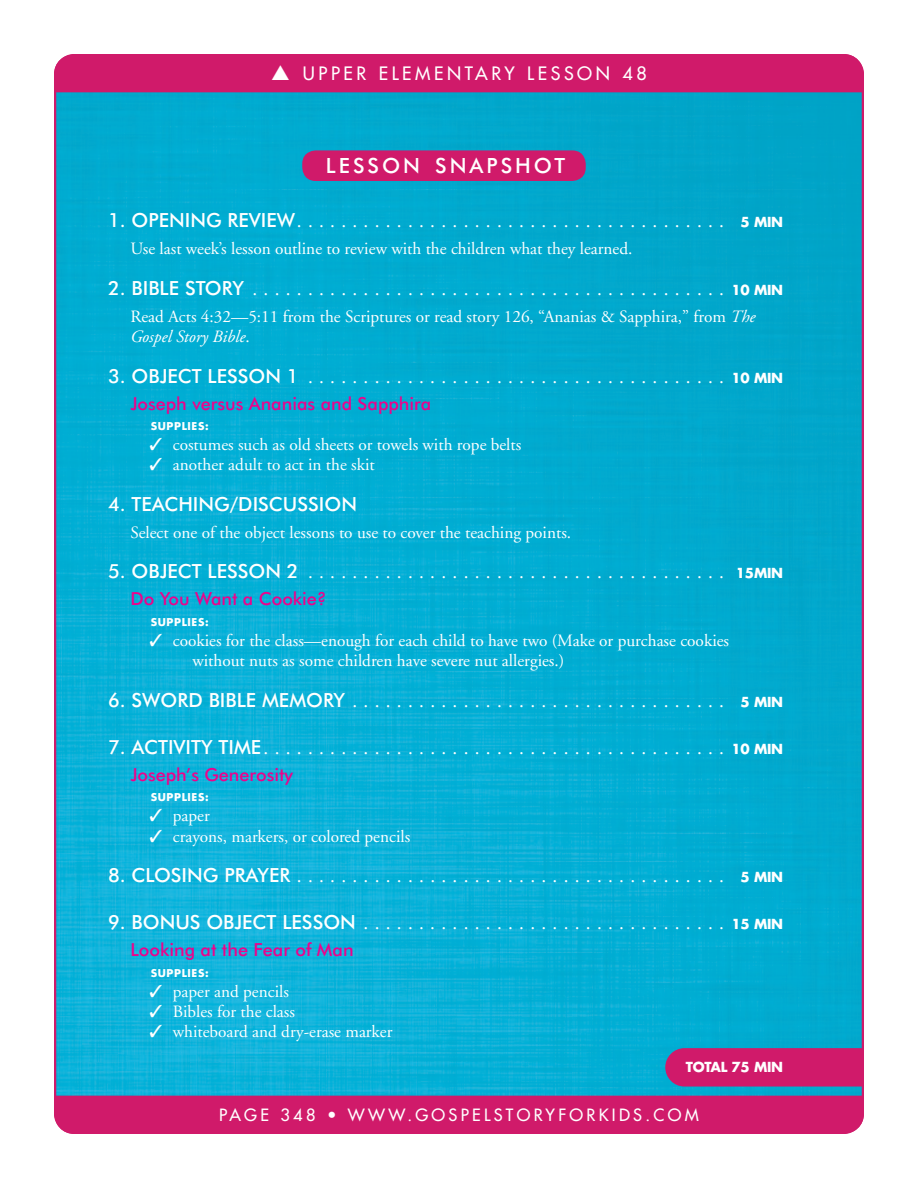
<style>
.page{position:relative;width:918px;height:1188px;background:#fff}
.page>*{position:absolute;margin:0;border:0;box-sizing:border-box;transform-origin:0 0}
.HEAD{font:500 21px "Futura BT";letter-spacing:.145em;color:#fff}
.LS_Subhead{font:19.5px "Adobe Garamond";color:#fff}
.LS_Subhead-2{font:500 19.5px "Futura BT";color:#fff}
.LS_Subhead_2{font:500 18px "Futura BT";color:#ed028c}
.t1{font:18px "Futura";letter-spacing:.2em;color:#fff}
.LS_Copy{font:17.25px/20.2px "Adobe Garamond";color:#fff}
.t2{font:16.5px "Futura";letter-spacing:.2em;color:#fff}
.LS_Total_Mins{font:700 13.5px "Futura";letter-spacing:-.02em;color:#fff}
.LS_Supply_List_Inden{font:700 10.5px "Futura";letter-spacing:.06em;color:#fff}
.s1{font-family:"Futura BT";font-weight:500}
.s2{font-family:"Futura";font-weight:700;font-size:13.5px}
.s3{font-style:italic}
</style>
<div class="page">
<img style="left:57px;top:92px;width:804px;height:1004px">
<div style="left:54px;top:54px;width:810px;height:38px;background:#d01a6a"></div>
<div style="left:54px;top:1096px;width:810px;height:38px;background:#d01a6a"></div>
<svg style="left:665px;top:1048px;width:199px;height:39px;background:#c81f6d"></svg>
<div style="left:302px;top:150px;width:284px;height:31px;background:#d01a6a;border-radius:14px"></div>
<p class="t1" style="left:271px;top:62px;width:377px">▲ UPPER ELEMENTARY LESSON 48</p>
<p class="HEAD" style="left:326px;top:153px;width:241px">LESSON SNAPSHOT</p>
<p class="LS_Subhead" style="left:108px;top:211px;width:677px"><span class="s1">1. OPENING REVIEW</span>....................................... <span class="s2">5 MIN</span></p>
<p class="LS_Copy" style="left:130px;top:239px;width:504px">Use last week’s lesson outline to review with the children what they learned.</p>
<p class="LS_Subhead" style="left:108px;top:278px;width:677px"><span class="s1">2. BIBLE STORY</span> ........................................... <span class="s2">10 MIN</span></p>
<p class="LS_Copy" style="left:130px;top:307px;width:627px">Read Acts 4:32—5:11 from the Scriptures or read story 126, “Ananias &amp; Sapphira,” from <span class="s3">The<br>Gospel Story Bible</span>.</p>
<p class="LS_Subhead" style="left:108px;top:366px;width:677px"><span class="s1">3. OBJECT LESSON 1</span> ...................................... <span class="s2">10 MIN</span></p>
<p class="LS_Subhead_2" style="left:130px;top:392px;width:302px">Joseph versus Ananias and Sapphira</p>
<p class="LS_Supply_List_Inden" style="left:151px;top:419px;width:60px">SUPPLIES:</p>
<p class="LS_Copy" style="left:150px;top:435px;width:373px">✓ costumes such as old sheets or towels with rope belts</p>
<p class="LS_Copy" style="left:150px;top:455px;width:227px">✓ another adult to act in the skit</p>
<p class="LS_Subhead-2" style="left:108px;top:492px;width:251px">4. TEACHING/DISCUSSION</p>
<p class="LS_Copy" style="left:130px;top:523px;width:442px">Select one of the object lessons to use to cover the teaching points.</p>
<p class="LS_Subhead" style="left:108px;top:562px;width:677px"><span class="s1">5. OBJECT LESSON 2</span> ...................................... <span class="s2">15MIN</span></p>
<p class="LS_Subhead_2" style="left:130px;top:588px;width:198px">Do You Want a Cookie?</p>
<p class="LS_Supply_List_Inden" style="left:151px;top:615px;width:60px">SUPPLIES:</p>
<p class="LS_Copy" style="left:192px;top:631px;width:538px;text-indent:-43px">✓ cookies for the class—enough for each child to have two (Make or purchase cookies without nuts as some children have severe nut allergies.)</p>
<p class="LS_Subhead" style="left:108px;top:690px;width:677px"><span class="s1">6. SWORD BIBLE MEMORY</span>.................................. <span class="s2">5 MIN</span></p>
<p class="LS_Subhead" style="left:108px;top:737px;width:677px"><span class="s1">7. ACTIVITY TIME</span>.......................................... <span class="s2">10 MIN</span></p>
<p class="LS_Subhead_2" style="left:130px;top:764px;width:164px">Joseph’s Generosity</p>
<p class="LS_Supply_List_Inden" style="left:151px;top:790px;width:60px">SUPPLIES:</p>
<p class="LS_Copy" style="left:150px;top:806px;width:62px">✓ paper</p>
<p class="LS_Copy" style="left:150px;top:826px;width:262px">✓ crayons, markers, or colored pencils</p>
<p class="LS_Subhead" style="left:108px;top:866px;width:677px"><span class="s1">8. CLOSING PRAYER</span>....................................... <span class="s2">5 MIN</span></p>
<p class="LS_Subhead" style="left:108px;top:913px;width:677px"><span class="s1">9. BONUS OBJECT LESSON</span>................................. <span class="s2">15 MIN</span></p>
<p class="LS_Subhead_2" style="left:130px;top:939px;width:225px">Looking at the Fear of Man</p>
<p class="LS_Supply_List_Inden" style="left:151px;top:966px;width:60px">SUPPLIES:</p>
<p class="LS_Copy" style="left:150px;top:982px;width:141px">✓ paper and pencils</p>
<p class="LS_Copy" style="left:150px;top:1002px;width:147px">✓ Bibles for the class</p>
<p class="LS_Copy" style="left:150px;top:1022px;width:244px">✓ whiteboard and dry-erase marker</p>
<p class="LS_Total_Mins" style="left:686px;top:1058px;width:99px">TOTAL 75 MIN</p>
<p class="t2" style="left:219px;top:1105px;width:481px">PAGE 348 • WWW.GOSPELSTORYFORKIDS.COM</p>
</div>
